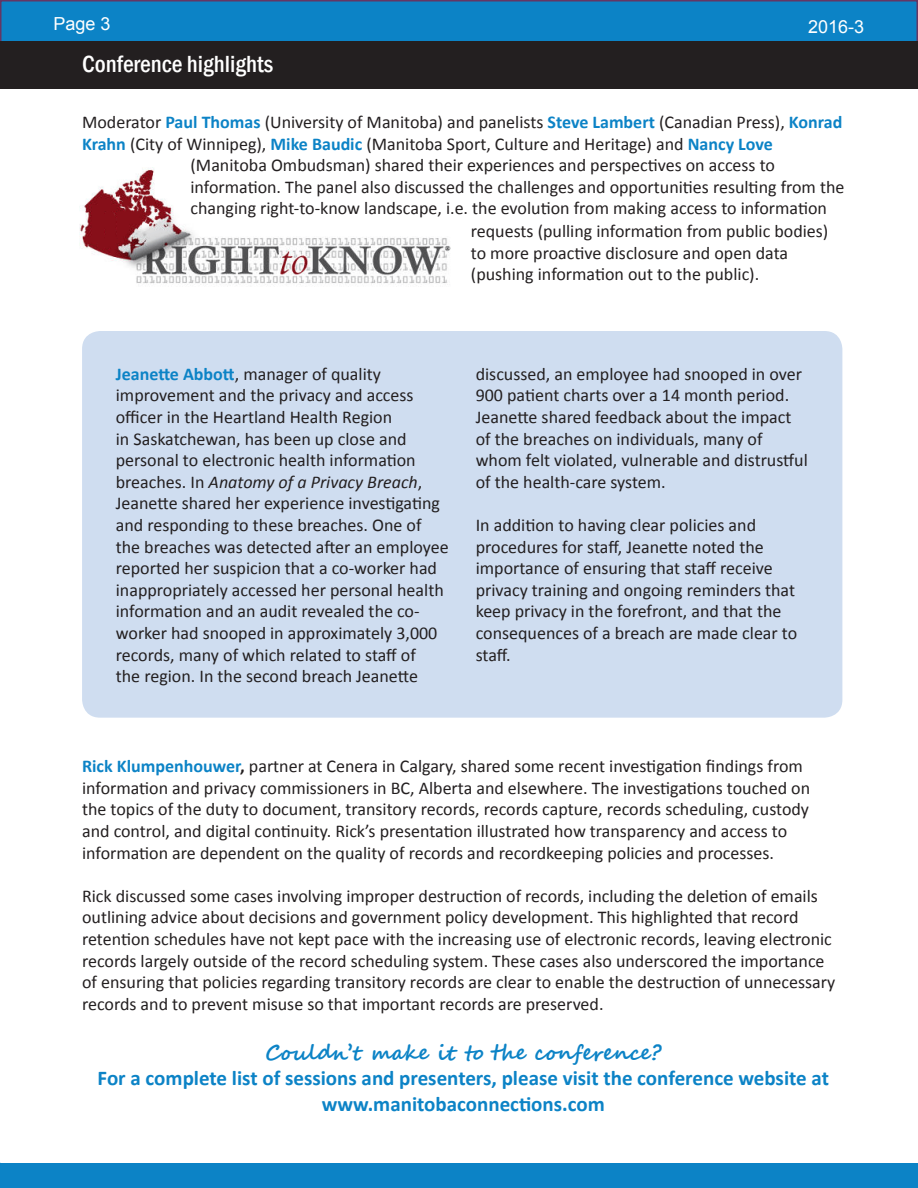
<style>
.page{position:relative;width:918px;height:1188px;background:#fff}
.page>*{position:absolute;margin:0;border:0;box-sizing:border-box;transform-origin:0 0}
.t1{font:500 condensed 24px "Franklin Gothic";color:#fff}
.t2{font:700 21px "Calibri";color:#0c83c6}
.t3{font:700 21px "Segoe Script";color:#0c83c6}
.t4{font:18px/21.6px "Calibri";color:#231f20}
.t5{font:18px "Arial";color:#fff}
.s1{font-weight:700;color:#0c83c6}
.s2{font-style:italic}
.s3{font-weight:700}
</style>
<div class="page">
<div style="left:1px;top:1px;width:916px;height:42px;background:#0c83c6"></div>
<div style="left:0;top:0;width:918px;height:43px;border:2px solid #643664"></div>
<div style="left:1px;top:1163px;width:917px;height:24px;background:#0c83c6"></div>
<div style="left:0;top:41px;width:918px;height:47px;background:#231f20"></div>
<div style="left:82px;top:331px;width:760px;height:387px;background:#cfddf0;border-radius:18px"></div>
<img style="left:80px;top:169px;width:371px;height:115px">
<p class="t5" style="left:54px;top:11px;width:59px">Page 3</p>
<p class="t5" style="left:808px;top:14px;width:58px">2016-3</p>
<p class="t1" style="left:82px;top:49px;width:193px">Conference highlights</p>
<p class="t4" style="left:82px;top:111px;width:762px">Moderator <span class="s1">Paul Thomas</span> (University of Manitoba) and panelists <span class="s1">Steve Lambert</span> (Canadian Press), <span class="s1">Konrad<br>Krahn</span> (City of Winnipeg), <span class="s1">Mike Baudic</span> (Manitoba Sport, Culture and Heritage) and <span class="s1">Nancy Love</span></p>
<p class="t4" style="left:190px;top:154px;width:656px">(Manitoba Ombudsman) shared their experiences and perspectives on access to information. The panel also discussed the challenges and opportunities resulting from the changing right-to-know landscape, i.e. the evolution from making access to information</p>
<p class="t4" style="left:471px;top:220px;width:359px">requests (pulling information from public bodies) to more proactive disclosure and open data (pushing information out to the public).</p>
<p class="t4" style="left:116px;top:362px;width:334px"><span class="s1">Jeanette Abbott</span>, manager of quality improvement and the privacy and access officer in the Heartland Health Region<br>in Saskatchewan, has been up close and personal to electronic health information breaches. In <span class="s2">Anatomy of a Privacy Breach</span>, Jeanette shared her experience investigating and responding to these breaches. One of the breaches was detected after an employee reported her suspicion that a co-worker had inappropriately accessed her personal health information and an audit revealed the co&shy;worker had snooped in approximately 3,000 records, many of which related to staff of<br>the region. In the second breach Jeanette</p>
<p class="t4" style="left:476px;top:362px;width:334px">discussed, an employee had snooped in over 900 patient charts over a 14 month period.<br>Jeanette shared feedback about the impact of the breaches on individuals, many of whom felt violated, vulnerable and distrustful of the health-care system.</p>
<p class="t4" style="left:476px;top:514px;width:323px">In addition to having clear policies and procedures for staff, Jeanette noted the importance of ensuring that staff receive privacy training and ongoing reminders that keep privacy in the forefront, and that the consequences of a breach are made clear to staff.</p>
<p class="t4" style="left:82px;top:755px;width:730px"><span class="s1">Rick Klumpenhouwer</span><span class="s3">,</span> partner at Cenera in Calgary, shared some recent investigation findings from information and privacy commissioners in BC, Alberta and elsewhere. The investigations touched on the topics of the duty to document, transitory records, records capture, records scheduling, custody and control, and digital continuity. Rick’s presentation illustrated how transparency and access to information are dependent on the quality of records and recordkeeping policies and processes.</p>
<p class="t4" style="left:82px;top:885px;width:755px">Rick discussed some cases involving improper destruction of records, including the deletion of emails outlining advice about decisions and government policy development. This highlighted that record retention schedules have not kept pace with the increasing use of electronic records, leaving electronic records largely outside of the record scheduling system. These cases also underscored the importance of ensuring that policies regarding transitory records are clear to enable the destruction of unnecessary records and to prevent misuse so that important records are preserved.</p>
<p class="t3" style="left:265px;top:1036px;width:398px">Couldn’t make it to the conference?</p>
<p class="t2" style="left:98px;top:1064px;width:733px">For a complete list of sessions and presenters, please visit the conference website at</p>
<p class="t2" style="left:322px;top:1089px;width:285px">www.manitobaconnections.com</p>
</div>
